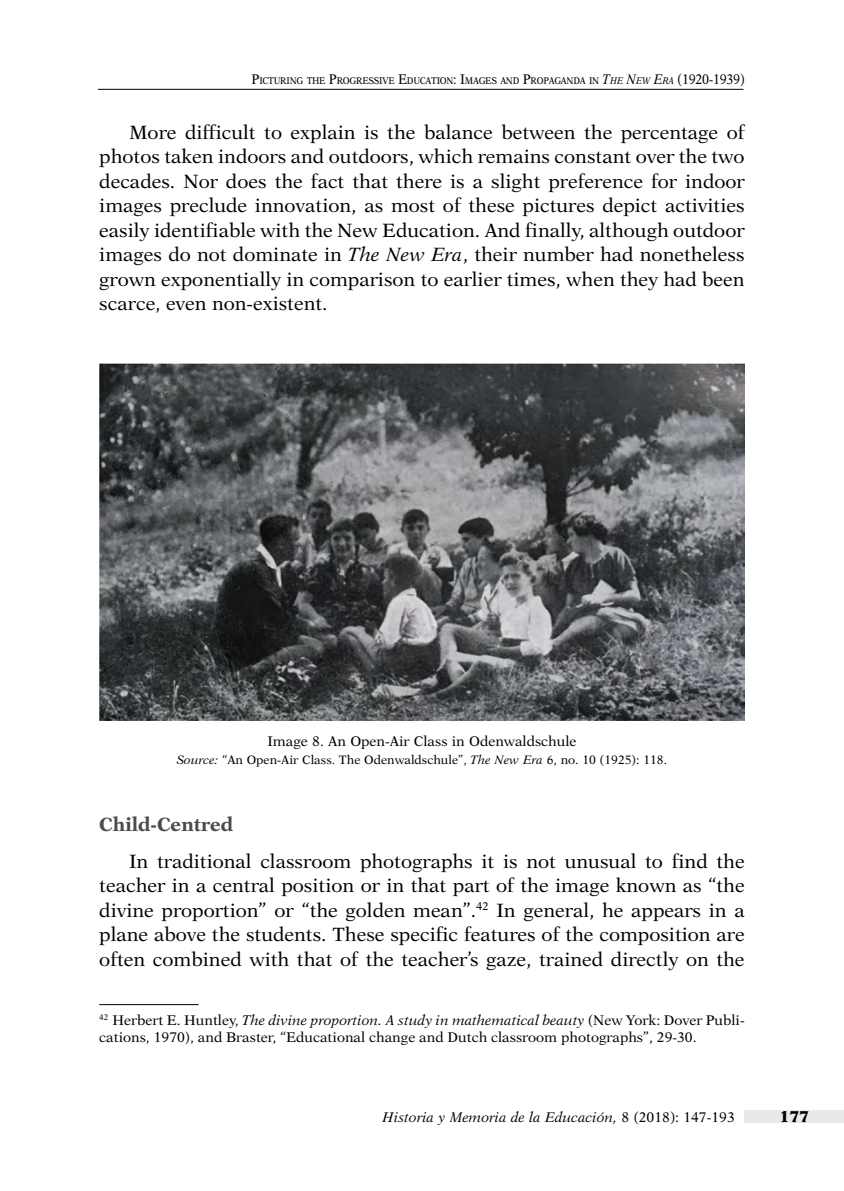
<style>
.page{position:relative;width:844px;height:1191px;background:#fff}
.page>*{position:absolute;margin:0;border:0;box-sizing:border-box;transform-origin:0 0}
.t1{font:19.25px/24.5px "New Aster LT Std";color:#000;text-align:justify}
.t2{font:700 19.25px "New Aster LT Std";color:#4b4b4d}
.t3{font:900 15.75px "New Aster LT Std";color:#000}
.t4{font:14px/17.5px "New Aster LT Std";color:#000}
.t5{font:italic 14px "New Aster LT Std";color:#000}
.t6{font:12.25px "New Aster LT Std";color:#000}
.t7{font:9.8px "New Aster LT Std";letter-spacing:-.03em;color:#000;scale:.9 1}
.s1{font-size:14px}
.s2{font-style:italic;font-size:14px}
.s3{font-style:italic}
.s4{font-style:normal}
</style>
<div class="page">
<div style="left:744px;top:1110px;width:99px;height:12px;background:#e9e9ea"></div>
<hr style="left:98px;top:89px;width:645px;height:1px;background:#000">
<img style="left:99px;top:363px;width:645px;height:358px">
<hr style="left:99px;top:1004px;width:99px;height:1px;background:#000">
<p class="t7" style="left:251px;top:75px;width:549px"><span class="s1">P</span>ICTURING THE <span class="s1">P</span>ROGRESSIVE <span class="s1">E</span>DUCATION<span class="s1">: I</span>MAGES AND <span class="s1">P</span>ROPAGANDA IN <span class="s2">T</span><span class="s3">HE</span> <span class="s2">N</span><span class="s3">EW</span> <span class="s2">E</span><span class="s3">RA</span> <span class="s1">(1920-1939)</span></p>
<p class="t1" style="left:99px;top:120px;width:646px;text-indent:30px">More difficult to explain is the balance between the percentage of photos taken indoors and outdoors, which remains constant over the two decades. Nor does the fact that there is a slight preference for indoor images preclude innovation, as most of these pictures depict activities easily identifiable with the New Education. And finally, although outdoor images do not dominate in <span class="s3">The New Era</span>, their number had nonetheless grown exponentially in comparison to earlier times, when they had been scarce, even non-existent.</p>
<p class="t4" style="left:267px;top:732px;width:310px">Image 8. An Open-Air Class in Odenwaldschule</p>
<p class="t6" style="left:177px;top:752px;width:491px"><span class="s3">Source:</span> “An Open-Air Class. The Odenwaldschule”, <span class="s3">The New Era</span> 6, no. 10 (1925): 118.</p>
<p class="t2" style="left:99px;top:813px;width:136px">Child-Centred</p>
<p class="t1" style="left:99px;top:849px;width:646px;text-indent:30px">In traditional classroom photographs it is not unusual to find the teacher in a central position or in that part of the image known as “the divine proportion” or “the golden mean”.<sup>42</sup> In general, he appears in a plane above the students. These specific features of the composition are often combined with that of the teacher’s gaze, trained directly on the</p>
<p class="t4" style="left:99px;top:1011px;width:646px"><sup>42</sup> Herbert E. Huntley, <span class="s3">The divine proportion. A study in mathematical beauty</span> (New York: Dover Publi&shy;cations, 1970), and Braster, “Educational change and Dutch classroom photographs”, 29-30.</p>
<p class="t5" style="left:382px;top:1108px;width:353px">Historia y Memoria de la Educación, <span class="s4">8 (2018): 147-193</span></p>
<p class="t3" style="left:779px;top:1106px;width:31px">177</p>
</div>
